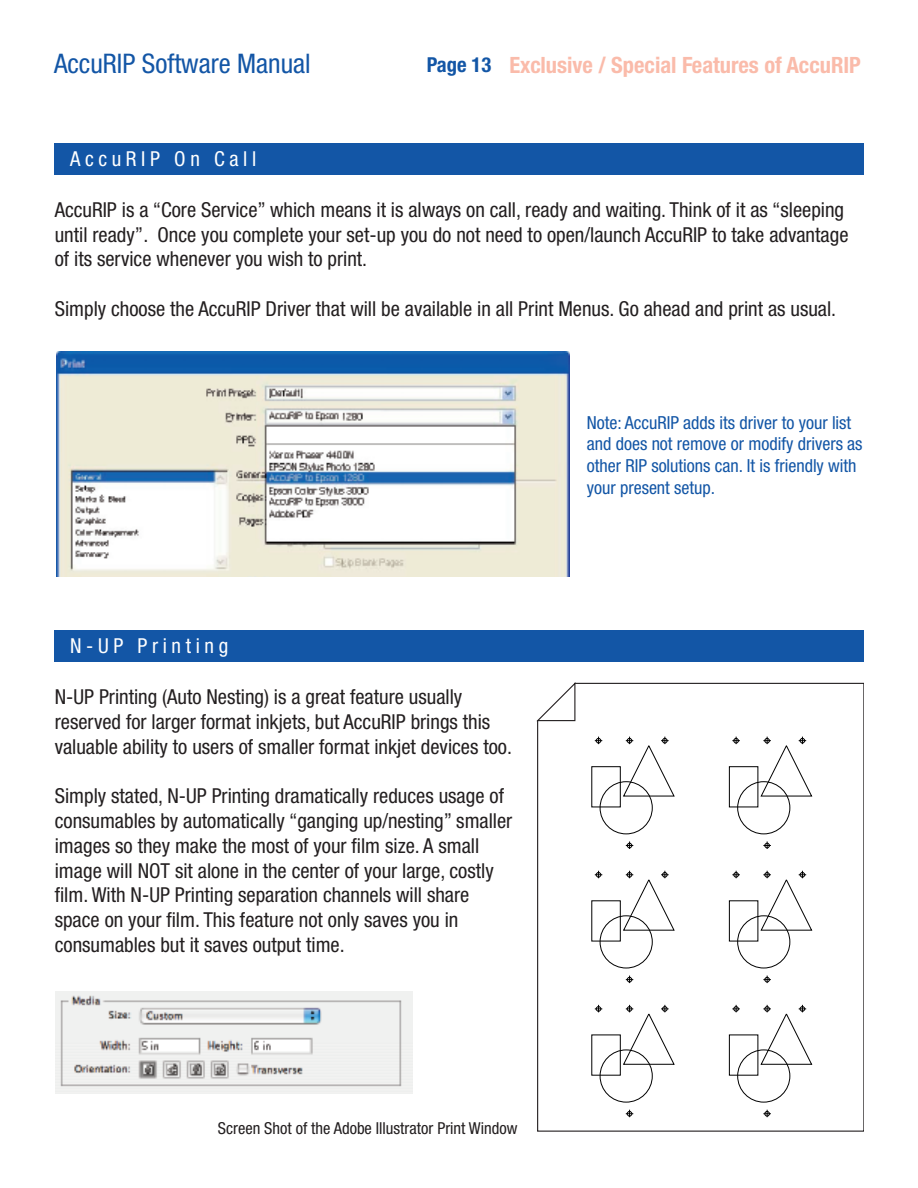
<style>
.page{position:relative;width:918px;height:1188px;background:#fff}
.page>*{position:absolute;margin:0;border:0;box-sizing:border-box;transform-origin:0 0}
.t1{font:condensed 27px "Helvetica Neue";color:#1356a6}
.t2{font:700 condensed 22.5px "Helvetica Neue";color:#fabbaa}
.t3{font:condensed 20.7px/24.8px "Helvetica Neue";color:#231f20}
.t4{font:condensed 20.7px "Helvetica Neue";letter-spacing:.225em;color:#fff}
.t5{font:700 condensed 20.7px "Helvetica Neue";color:#1356a6}
.t6{font:condensed 18px/21.6px "Helvetica Neue";color:#1356a6}
.t7{font:condensed 16.5px "Helvetica Neue";color:#231f20}
</style>
<div class="page">
<div style="left:54px;top:143px;width:810px;height:31px;background:#1356a6"></div>
<div style="left:54px;top:630px;width:810px;height:32px;background:#1356a6"></div>
<img style="left:56px;top:352px;width:513px;height:225px">
<svg style="left:537px;top:682px;width:327px;height:450px"></svg>
<svg style="left:536px;top:682px;width:40px;height:40px"></svg>
<svg style="left:595px;top:737px;width:7px;height:7px"></svg>
<svg style="left:626px;top:841px;width:7px;height:8px"></svg>
<div style="left:591px;top:766px;width:30px;height:41px;border:1px solid #000"></div>
<div style="left:600px;top:781px;width:53px;height:53px;border:1px solid #000;border-radius:50%"></div>
<svg style="left:622px;top:737px;width:53px;height:60px"></svg>
<svg style="left:732px;top:737px;width:8px;height:7px"></svg>
<svg style="left:763px;top:841px;width:8px;height:8px"></svg>
<div style="left:729px;top:766px;width:29px;height:41px;border:1px solid #000"></div>
<div style="left:737px;top:781px;width:53px;height:53px;border:1px solid #000;border-radius:50%"></div>
<svg style="left:760px;top:737px;width:53px;height:60px"></svg>
<svg style="left:595px;top:871px;width:7px;height:7px"></svg>
<svg style="left:626px;top:976px;width:7px;height:7px"></svg>
<div style="left:600px;top:915px;width:53px;height:53px;border:1px solid #000;border-radius:50%"></div>
<svg style="left:622px;top:871px;width:53px;height:60px"></svg>
<svg style="left:732px;top:871px;width:8px;height:7px"></svg>
<svg style="left:763px;top:976px;width:8px;height:7px"></svg>
<div style="left:729px;top:900px;width:29px;height:42px;border:1px solid #000"></div>
<div style="left:737px;top:915px;width:53px;height:53px;border:1px solid #000;border-radius:50%"></div>
<svg style="left:760px;top:871px;width:53px;height:60px"></svg>
<svg style="left:595px;top:1005px;width:7px;height:7px"></svg>
<svg style="left:626px;top:1110px;width:7px;height:7px"></svg>
<div style="left:591px;top:1034px;width:30px;height:42px;border:1px solid #000"></div>
<div style="left:600px;top:1049px;width:53px;height:54px;border:1px solid #000;border-radius:50%"></div>
<svg style="left:622px;top:1005px;width:53px;height:60px"></svg>
<svg style="left:732px;top:1005px;width:8px;height:7px"></svg>
<svg style="left:763px;top:1110px;width:8px;height:7px"></svg>
<div style="left:729px;top:1034px;width:29px;height:42px;border:1px solid #000"></div>
<div style="left:737px;top:1049px;width:53px;height:54px;border:1px solid #000;border-radius:50%"></div>
<svg style="left:760px;top:1005px;width:53px;height:60px"></svg>
<img style="left:55px;top:991px;width:358px;height:103px">
<h1 class="t1" style="left:54px;top:53px;width:258px">AccuRIP Software Manual</h1>
<p class="t2" style="left:509px;top:51px;width:353px">Exclusive / Special Features of AccuRIP</p>
<p class="t5" style="left:427px;top:57px;width:66px">Page 13</p>
<p class="t4" style="left:70px;top:151px;width:188px">AccuRIP On Call</p>
<p class="t3" style="left:55px;top:199px;width:795px">AccuRIP is a “Core Service” which means it is always on call, ready and waiting. Think of it as “sleeping until ready”. Once you complete your set-up you do not need to open/launch AccuRIP to take advantage of its service whenever you wish to print.</p>
<p class="t3" style="left:55px;top:298px;width:783px">Simply choose the AccuRIP Driver that will be available in all Print Menus. Go ahead and print as usual.</p>
<p class="t4" style="left:70px;top:638px;width:160px">N-UP Printing</p>
<p class="t3" style="left:55px;top:686px;width:459px">N-UP Printing (Auto Nesting) is a great feature usually reserved for larger format inkjets, but AccuRIP brings this valuable ability to users of smaller format inkjet devices too.</p>
<p class="t3" style="left:55px;top:785px;width:459px">Simply stated, N-UP Printing dramatically reduces usage of consumables by automatically “ganging up/nesting” smaller images so they make the most of your film size. A small image will NOT sit alone in the center of your large, costly film. With N-UP Printing separation channels will share space on your film. This feature not only saves you in consumables but it saves output time.</p>
<p class="t7" style="left:218px;top:1122px;width:301px">Screen Shot of the Adobe Illustrator Print Window</p>
<p class="t6" style="left:587px;top:413px;width:277px">Note: AccuRIP adds its driver to your list and does not remove or modify drivers as other RIP solutions can. It is friendly with your present setup.</p>
</div>
